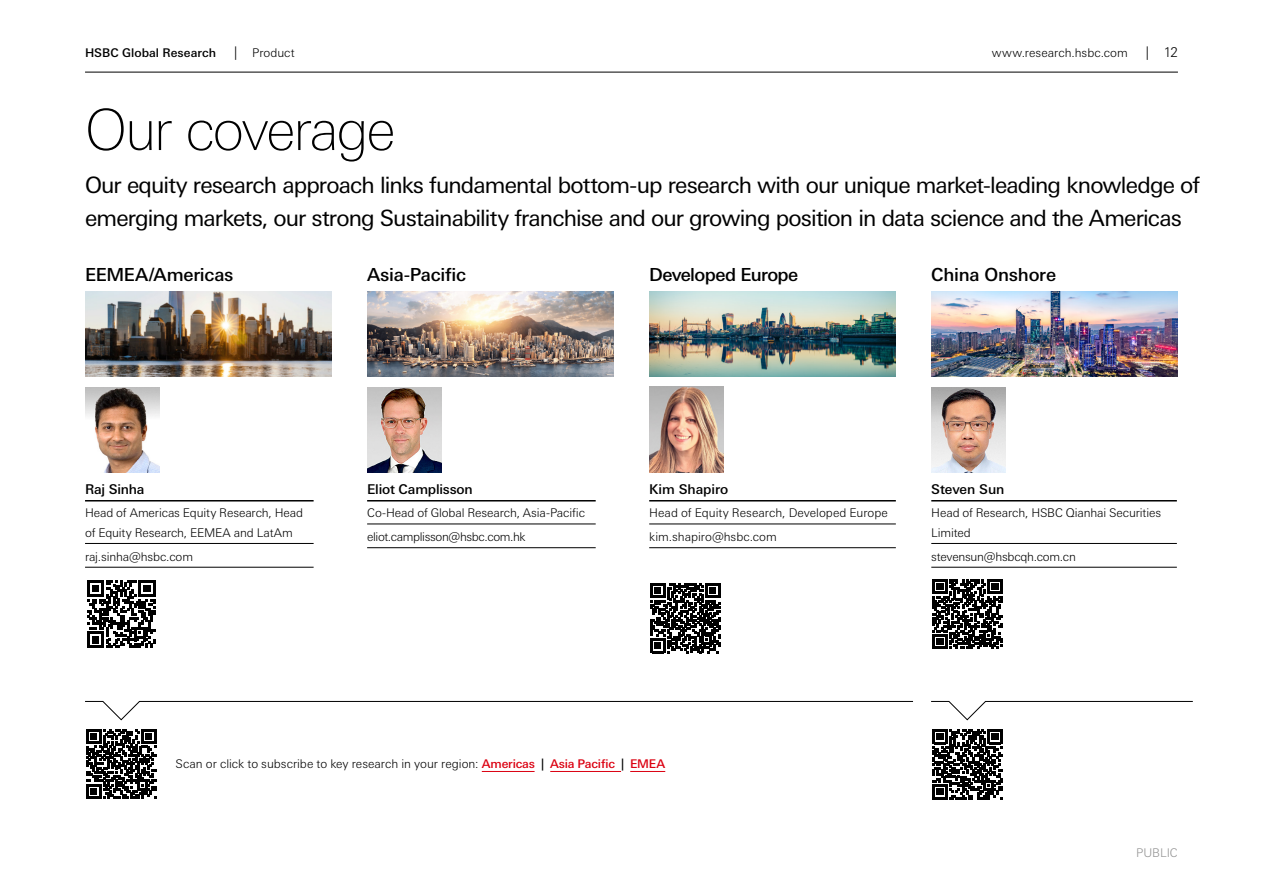
<style>
.page{position:relative;width:1263px;height:893px;background:#fff}
.page>*{position:absolute;margin:0;border:0;box-sizing:border-box;transform-origin:0 0}
.t1{font:100 57px "Univers Nextfor HSBC";letter-spacing:-.04em;color:#000}
.t2{font:22.5px/33px "Univers Nextfor HSBC";letter-spacing:-.04em;color:#000}
.t3{font:500 18px "Univers Nextfor HSBC";letter-spacing:-.02em;color:#000}
.t4{font:500 13.5px "Univers Nextfor HSBC";letter-spacing:-.01em;color:#000}
.t5{font:300 13.5px "Univers Nextfor HSBC";color:#000}
.t6{font:300 12px/23.7px "Univers Nextfor HSBC";letter-spacing:-.005em;color:#000}
.t7{font:500 12px "Univers Nextfor HSBC";letter-spacing:.005em;color:#000}
.t8{font:300 12px "Univers Nextfor HSBC";letter-spacing:-.005em;color:#949494}
.s1{font-size:13.5px}
.s2{font-weight:500;color:#db0011}
.s3{font-weight:500}
</style>
<div class="page">
<hr style="left:85px;top:72px;width:1093px;height:1px;background:#000">
<svg style="left:932px;top:729px;width:70px;height:70px"></svg>
<hr style="left:367px;top:500px;width:229px;height:1px;background:#000">
<hr style="left:367px;top:524px;width:229px;height:1px;background:#000">
<hr style="left:367px;top:547px;width:229px;height:1px;background:#000">
<img style="left:367px;top:387px;width:75px;height:85px">
<img style="left:367px;top:291px;width:247px;height:85px">
<hr style="left:482px;top:771px;width:53px;height:1px;background:#db0011">
<hr style="left:550px;top:771px;width:71px;height:1px;background:#db0011">
<hr style="left:630px;top:771px;width:35px;height:1px;background:#db0011">
<svg style="left:86px;top:729px;width:70px;height:70px"></svg>
<hr style="left:85px;top:500px;width:229px;height:1px;background:#000">
<hr style="left:85px;top:543px;width:229px;height:1px;background:#000">
<hr style="left:85px;top:567px;width:229px;height:1px;background:#000">
<img style="left:85px;top:387px;width:75px;height:85px">
<img style="left:85px;top:291px;width:247px;height:85px">
<svg style="left:87px;top:580px;width:68px;height:68px"></svg>
<hr style="left:931px;top:500px;width:246px;height:1px;background:#000">
<hr style="left:931px;top:543px;width:246px;height:1px;background:#000">
<hr style="left:931px;top:567px;width:246px;height:1px;background:#000">
<img style="left:931px;top:387px;width:75px;height:85px">
<img style="left:931px;top:291px;width:247px;height:85px">
<svg style="left:932px;top:579px;width:70px;height:70px"></svg>
<hr style="left:649px;top:500px;width:247px;height:1px;background:#000">
<hr style="left:649px;top:524px;width:247px;height:1px;background:#000">
<hr style="left:649px;top:547px;width:247px;height:1px;background:#000">
<img style="left:649px;top:291px;width:247px;height:85px">
<svg style="left:650px;top:583px;width:70px;height:70px"></svg>
<img style="left:649px;top:387px;width:75px;height:85px">
<svg style="left:85px;top:701px;width:828px;height:19px"></svg>
<svg style="left:931px;top:701px;width:262px;height:19px"></svg>
<p class="t7" style="left:85px;top:44px;width:133px">HSBC Global Research</p>
<p class="t6" style="left:234px;top:40px;width:62px"><span class="s1">|</span> Product</p>
<p class="t6" style="left:992px;top:40px;width:137px">www.research.hsbc.com</p>
<p class="t5" style="left:1146px;top:42px;width:33px">| 12</p>
<h1 class="t1" style="left:85px;top:90px;width:312px">Our coverage</h1>
<h2 class="t2" style="left:85px;top:167px;width:1117px">Our equity research approach links fundamental bottom-up research with our unique market-leading knowledge of emerging markets, our strong Sustainability franchise and our growing position in data science and the Americas</h2>
<h3 class="t3" style="left:85px;top:261px;width:150px">EEMEA/Americas</h3>
<h3 class="t3" style="left:367px;top:261px;width:100px">Asia-Pacific</h3>
<h3 class="t3" style="left:649px;top:261px;width:151px">Developed Europe</h3>
<h3 class="t3" style="left:931px;top:261px;width:126px">China Onshore</h3>
<p class="t4" style="left:85px;top:479px;width:61px">Raj Sinha</p>
<p class="t6" style="left:85px;top:503px;width:220px;line-height:19.5px">Head of Americas Equity Research, Head of Equity Research, EEMEA and LatAm</p>
<p class="t6" style="left:85px;top:544px;width:110px">raj.sinha@hsbc.com</p>
<p class="t4" style="left:367px;top:479px;width:107px">Eliot Camplisson</p>
<p class="t6" style="left:367px;top:500px;width:219px">Co-Head of Global Research, Asia-Pacific eliot.camplisson@hsbc.com.hk</p>
<p class="t4" style="left:649px;top:479px;width:81px">Kim Shapiro</p>
<p class="t6" style="left:649px;top:500px;width:240px">Head of Equity Research, Developed Europe kim.shapiro@hsbc.com</p>
<p class="t4" style="left:931px;top:479px;width:75px">Steven Sun</p>
<p class="t6" style="left:931px;top:503px;width:231px;line-height:19.5px">Head of Research, HSBC Qianhai Securities<br>Limited</p>
<p class="t6" style="left:931px;top:544px;width:146px">stevensun@hsbcqh.com.cn</p>
<p class="t6" style="left:176px;top:751px;width:491px">Scan or click to subscribe to key research in your region: <span class="s2">Americas</span> <span class="s3">|</span> <span class="s2">Asia Pacific</span> <span class="s3">|</span> <span class="s2">EMEA</span></p>
<p class="t8" style="left:1136px;top:844px;width:43px">PUBLIC</p>
</div>
